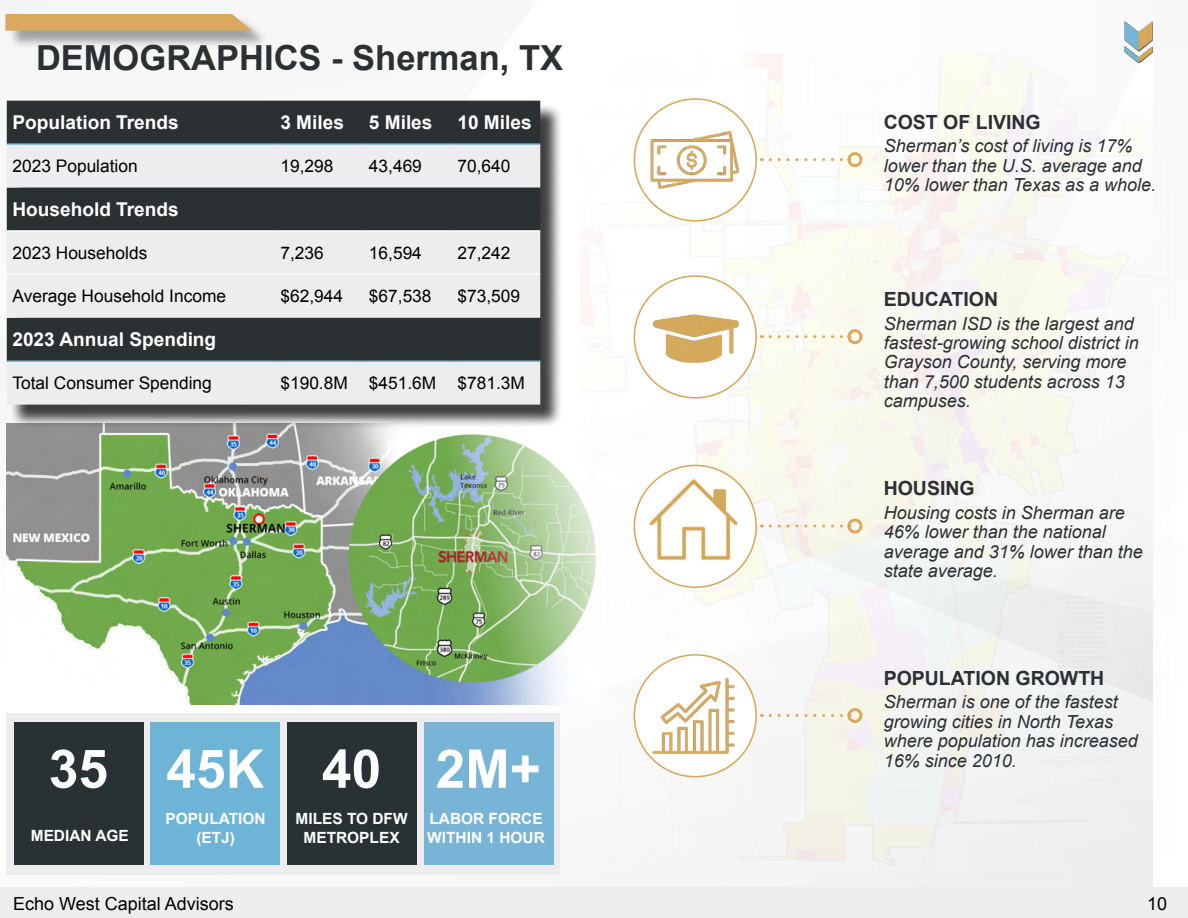
<style>
.page{position:relative;width:1188px;height:918px;background:#fff}
.page>*{position:absolute;margin:0;border:0;box-sizing:border-box;transform-origin:0 0}
.Headers{font:700 53.4px "Arial";color:#fff}
.Headers-2{font:700 34.5px "Arial";color:#2b3033}
.Text{font:700 19.5px "Arial";color:#2b3033}
.t1{font:700 19.05px "Arial";color:#fff}
.Text-2{font:italic 18px/19.5px "Arial";color:#2b3033}
.t2{font:18px "Arial";color:#000}
.t3{font:17.4px "Arial";color:#000}
.Headers-3{font:700 15.45px/18.6px "Arial";color:#fff}
</style>
<div class="page">
<img style="left:1124px;top:21px;width:29px;height:33px">
<div style="left:8px;top:16px;width:261px;height:33px;background:#000;opacity:.35"></div>
<svg style="left:5px;top:14px;width:247px;height:17px;background:#d9aa66"></svg>
<img style="left:582px;top:54px;width:577px;height:833px">
<img style="left:7px;top:424px;width:589px;height:280px">
<div style="left:10px;top:103px;width:553px;height:325px;background:#000;opacity:.75"></div>
<div style="left:7px;top:101px;width:533px;height:42px;background:#2b3033"></div>
<svg style="left:7px;top:145px;width:533px;height:260px;background:#acadb0"></svg>
<hr style="left:7px;top:143px;width:268px;height:2px;background:#78b4d6">
<hr style="left:275px;top:143px;width:88px;height:2px;background:#78b4d6">
<hr style="left:363px;top:143px;width:89px;height:2px;background:#78b4d6">
<hr style="left:452px;top:143px;width:88px;height:2px;background:#78b4d6">
<hr style="left:7px;top:360px;width:268px;height:2px;background:#78b4d6">
<hr style="left:275px;top:360px;width:88px;height:2px;background:#78b4d6">
<hr style="left:363px;top:360px;width:89px;height:2px;background:#78b4d6">
<hr style="left:452px;top:360px;width:88px;height:2px;background:#78b4d6">
<hr style="left:7px;top:230px;width:268px;height:2px;background:#fff">
<hr style="left:275px;top:230px;width:88px;height:2px;background:#fff">
<hr style="left:363px;top:230px;width:89px;height:2px;background:#fff">
<hr style="left:452px;top:230px;width:88px;height:2px;background:#fff">
<hr style="left:7px;top:274px;width:268px;height:1px;background:#fff">
<hr style="left:275px;top:274px;width:88px;height:1px;background:#fff">
<hr style="left:363px;top:274px;width:89px;height:1px;background:#fff">
<hr style="left:452px;top:274px;width:88px;height:1px;background:#fff">
<img style="left:634px;top:99px;width:122px;height:122px;border-radius:61px">
<div style="left:634px;top:98px;width:123px;height:124px;border:2px solid #d4a85e;border-radius:50%"></div>
<div style="left:7px;top:713px;width:553px;height:162px;background:#ededef"></div>
<div style="left:150px;top:723px;width:130px;height:142px;background:#6db4d6"></div>
<div style="left:14px;top:723px;width:130px;height:142px;background:#293134"></div>
<div style="left:424px;top:723px;width:130px;height:142px;background:#78b4d6"></div>
<div style="left:287px;top:723px;width:129px;height:142px;background:#293134"></div>
<div style="left:670px;top:638px;width:31px;height:27px;background:#fff;border-radius:50%"></div>
<svg style="left:770px;top:158px;width:77px;height:3px"></svg>
<div style="left:847px;top:152px;width:15px;height:15px;border:3px solid #daa85f;border-radius:50%"></div>
<img style="left:634px;top:276px;width:122px;height:122px;border-radius:61px">
<div style="left:634px;top:275px;width:123px;height:124px;border:2px solid #d4a85e;border-radius:50%"></div>
<svg style="left:770px;top:335px;width:77px;height:3px"></svg>
<div style="left:847px;top:329px;width:15px;height:15px;border:3px solid #daa85f;border-radius:50%"></div>
<img style="left:634px;top:465px;width:122px;height:122px;border-radius:61px">
<div style="left:634px;top:465px;width:123px;height:123px;border:2px solid #d4a85e;border-radius:50%"></div>
<svg style="left:770px;top:525px;width:77px;height:3px"></svg>
<div style="left:847px;top:519px;width:15px;height:15px;border:3px solid #daa85f;border-radius:50%"></div>
<img style="left:634px;top:655px;width:122px;height:122px;border-radius:61px">
<div style="left:634px;top:654px;width:123px;height:123px;border:2px solid #d4a85e;border-radius:50%"></div>
<svg style="left:770px;top:714px;width:77px;height:3px"></svg>
<div style="left:847px;top:708px;width:15px;height:15px;border:3px solid #daa85f;border-radius:50%"></div>
<div style="left:660px;top:670px;width:33px;height:31px;background:#fff;border-radius:50%"></div>
<div style="left:0;top:887px;width:1188px;height:31px;background:#ededef"></div>
<p class="Headers-2" style="left:36px;top:35px;width:529px">DEMOGRAPHICS - Sherman, TX</p>
<p class="t1" style="left:12px;top:110px;width:168px">Population Trends</p>
<p class="t1" style="left:280px;top:110px;width:65px">3 Miles</p>
<p class="t1" style="left:369px;top:110px;width:65px">5 Miles</p>
<p class="t1" style="left:457px;top:110px;width:76px">10 Miles</p>
<p class="t3" style="left:12px;top:155px;width:127px">2023 Population</p>
<p class="t3" style="left:280px;top:155px;width:55px">19,298</p>
<p class="t3" style="left:369px;top:155px;width:55px">43,469</p>
<p class="t3" style="left:457px;top:155px;width:55px">70,640</p>
<p class="t1" style="left:12px;top:197px;width:168px">Household Trends</p>
<p class="t3" style="left:12px;top:241px;width:136px">2023 Households</p>
<p class="t3" style="left:280px;top:241px;width:45px">7,236</p>
<p class="t3" style="left:369px;top:241px;width:55px">16,594</p>
<p class="t3" style="left:457px;top:241px;width:55px">27,242</p>
<p class="t3" style="left:12px;top:285px;width:215px">Average Household Income</p>
<p class="t3" style="left:280px;top:285px;width:64px">$62,944</p>
<p class="t3" style="left:369px;top:285px;width:64px">$67,538</p>
<p class="t3" style="left:457px;top:285px;width:64px">$73,509</p>
<p class="t1" style="left:12px;top:327px;width:205px">2023 Annual Spending</p>
<p class="t3" style="left:12px;top:372px;width:201px">Total Consumer Spending</p>
<p class="t3" style="left:280px;top:372px;width:69px">$190.8M</p>
<p class="t3" style="left:369px;top:372px;width:69px">$451.6M</p>
<p class="t3" style="left:457px;top:372px;width:69px">$781.3M</p>
<p class="Headers" style="left:49px;top:734px;width:61px">35</p>
<p class="Headers-3" style="left:31px;top:827px;width:100px">MEDIAN AGE</p>
<p class="Headers" style="left:166px;top:734px;width:99px">45K</p>
<p class="Headers-3" style="left:166px;top:810px;width:102px">POPULATION</p>
<p class="Headers-3" style="left:196px;top:828px;width:40px">(ETJ)</p>
<p class="Headers" style="left:322px;top:734px;width:61px">40</p>
<p class="Headers-3" style="left:296px;top:810px;width:114px">MILES TO DFW</p>
<p class="Headers-3" style="left:304px;top:828px;width:98px">METROPLEX</p>
<p class="Headers" style="left:436px;top:734px;width:107px">2M+</p>
<p class="Headers-3" style="left:427px;top:810px;width:119px">LABOR FORCE<br>WITHIN 1 HOUR</p>
<p class="Text" style="left:884px;top:109px;width:159px">COST OF LIVING</p>
<p class="Text-2" style="left:884px;top:137px;width:274px">Sherman’s cost of living is 17% lower than the U.S. average and<br>10% lower than Texas as a whole.</p>
<p class="Text" style="left:884px;top:286px;width:116px">EDUCATION</p>
<p class="Text-2" style="left:884px;top:314px;width:257px">Sherman ISD is the largest and fastest-growing school district in<br>Grayson County, serving more than 7,500 students across 13 campuses.</p>
<p class="Text" style="left:884px;top:476px;width:93px">HOUSING</p>
<p class="Text-2" style="left:884px;top:503px;width:261px">Housing costs in Sherman are<br>46% lower than the national average and 31% lower than the state average.</p>
<p class="Text" style="left:884px;top:665px;width:222px">POPULATION GROWTH</p>
<p class="Text-2" style="left:884px;top:693px;width:256px">Sherman is one of the fastest growing cities in North Texas where population has increased<br>16% since 2010.</p>
<p class="t2" style="left:13px;top:891px;width:222px">Echo West Capital Advisors</p>
<p class="t2" style="left:1147px;top:891px;width:22px">10</p>
</div>
